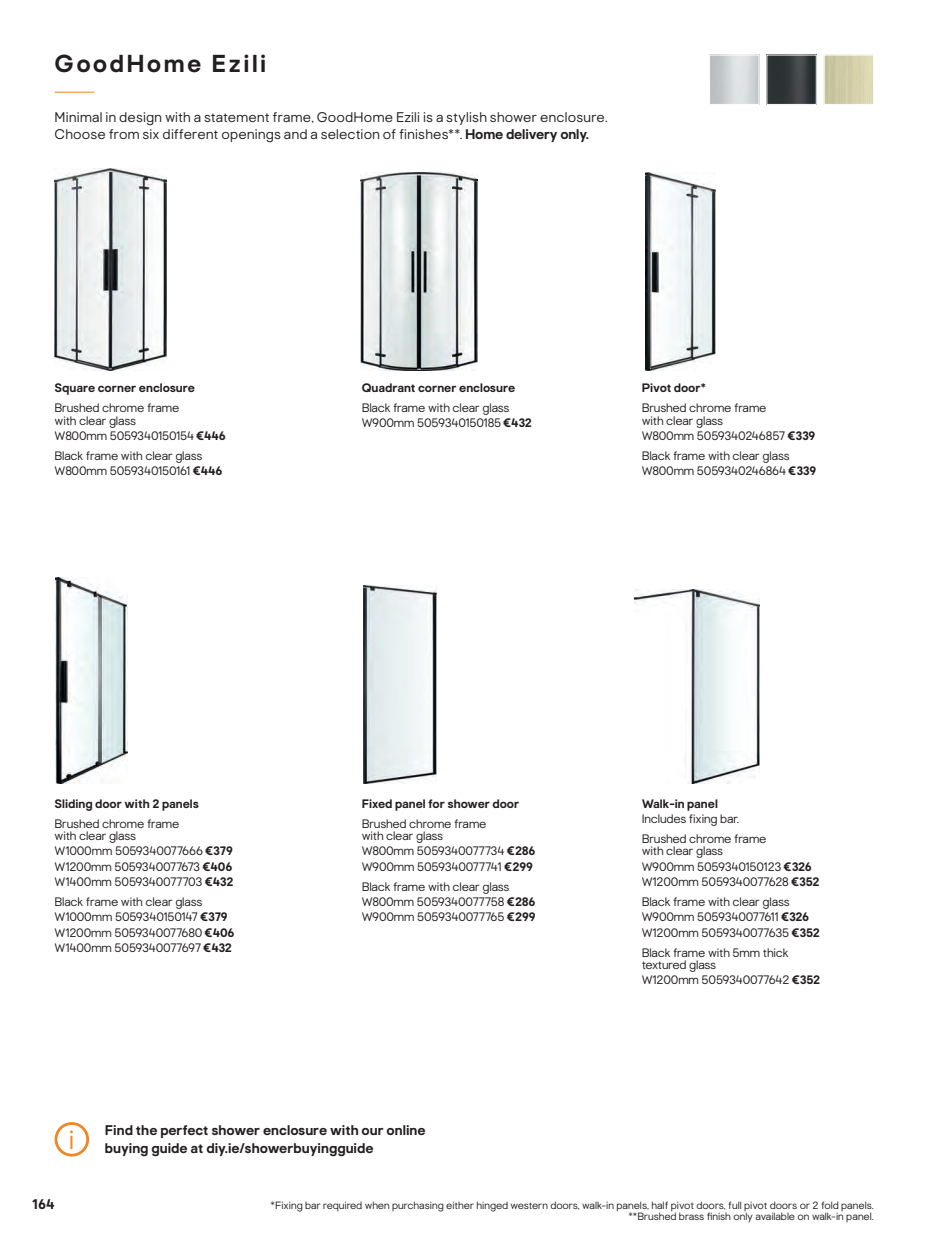
<style>
.page{position:relative;width:948px;height:1241px;background:#fff}
.page>*{position:absolute;margin:0;border:0;box-sizing:border-box;transform-origin:0 0}
.Aug23_-_Product_text_7pt{font:300 26.43px "Good Home";color:#f18624}
.Aug23_-_Text_header_14pt{font:700 24.5px "Good Home";letter-spacing:.1em;color:#231f20}
.Aug23_-_Body_text_8_10pt{font:300 14px/17.5px "Good Home";letter-spacing:.015em;color:#231f20}
.Aug23_-_Ideas_and_Inspiration_8pt{font:700 14px "Good Home";color:#231f20}
.Aug23_-_Product_text_7pt-2{font:300 12.25px/12.2px "Good Home";letter-spacing:-.01em;color:#231f20}
.Aug23_-_Product_name_7pt{font:700 12.25px "Good Home";color:#231f20}
.Aug23_-_Footer_light_6_6_5pt{font:300 10.5px "Good Home";color:#231f20}
.s1{font-weight:700}
</style>
<div class="page">
<img style="left:363px;top:586px;width:73px;height:197px">
<img style="left:645px;top:173px;width:71px;height:197px">
<img style="left:634px;top:589px;width:126px;height:194px">
<img style="left:56px;top:577px;width:71px;height:205px">
<img style="left:55px;top:169px;width:112px;height:201px">
<img style="left:360px;top:173px;width:117px;height:197px">
<div style="left:55px;top:1121px;width:34px;height:35px;border:3px solid #f18624;border-radius:50%"></div>
<hr style="left:55px;top:92px;width:39px;height:1px;background:#ee851e">
<svg style="left:823px;top:54px;width:51px;height:51px;background:#d6d1b0"></svg>
<img style="left:768px;top:57px;width:46px;height:46px">
<div style="left:709px;top:55px;width:50px;height:50px;border:1px solid #fff"></div>
<p class="Aug23_-_Text_header_14pt" style="left:55px;top:49px;width:213px">GoodHome Ezili</p>
<p class="Aug23_-_Body_text_8_10pt" style="left:55px;top:108px;width:554px">Minimal in design with a statement frame, GoodHome Ezili is a stylish shower enclosure.<br>Choose from six different openings and a selection of finishes**. <span class="s1">Home delivery only.</span></p>
<p class="Aug23_-_Product_name_7pt" style="left:55px;top:380px;width:142px">Square corner enclosure</p>
<p class="Aug23_-_Product_text_7pt-2" style="left:55px;top:402px;width:126px">Brushed chrome frame with clear glass</p>
<p class="Aug23_-_Product_text_7pt-2" style="left:55px;top:429px;width:173px">W800mm 5059340150154 <span class="s1">€446</span></p>
<p class="Aug23_-_Product_text_7pt-2" style="left:55px;top:449px;width:149px">Black frame with clear glass</p>
<p class="Aug23_-_Product_text_7pt-2" style="left:55px;top:465px;width:169px">W800mm 5059340150161 <span class="s1">€446</span></p>
<p class="Aug23_-_Product_name_7pt" style="left:361px;top:380px;width:155px">Quadrant corner enclosure</p>
<p class="Aug23_-_Product_text_7pt-2" style="left:361px;top:402px;width:149px">Black frame with clear glass</p>
<p class="Aug23_-_Product_text_7pt-2" style="left:361px;top:417px;width:172px">W900mm 5059340150185 <span class="s1">€432</span></p>
<p class="Aug23_-_Product_name_7pt" style="left:641px;top:380px;width:66px">Pivot door*</p>
<p class="Aug23_-_Product_text_7pt-2" style="left:641px;top:402px;width:126px">Brushed chrome frame with clear glass</p>
<p class="Aug23_-_Product_text_7pt-2" style="left:641px;top:429px;width:175px">W800mm 5059340246857 <span class="s1">€339</span></p>
<p class="Aug23_-_Product_text_7pt-2" style="left:641px;top:449px;width:149px">Black frame with clear glass</p>
<p class="Aug23_-_Product_text_7pt-2" style="left:641px;top:465px;width:176px">W800mm 5059340246864 <span class="s1">€339</span></p>
<p class="Aug23_-_Product_name_7pt" style="left:55px;top:796px;width:146px">Sliding door with 2 panels</p>
<p class="Aug23_-_Product_text_7pt-2" style="left:55px;top:817px;width:126px">Brushed chrome frame with clear glass</p>
<p class="Aug23_-_Product_text_7pt-2" style="left:55px;top:845px;width:180px">W1000mm 5059340077666 <span class="s1">€379</span></p>
<p class="Aug23_-_Product_text_7pt-2" style="left:55px;top:860px;width:179px">W1200mm 5059340077673 <span class="s1">€406</span></p>
<p class="Aug23_-_Product_text_7pt-2" style="left:55px;top:875px;width:180px">W1400mm 5059340077703 <span class="s1">€432</span></p>
<p class="Aug23_-_Product_text_7pt-2" style="left:55px;top:895px;width:149px">Black frame with clear glass</p>
<p class="Aug23_-_Product_text_7pt-2" style="left:55px;top:910px;width:175px">W1000mm 5059340150147 <span class="s1">€379</span></p>
<p class="Aug23_-_Product_text_7pt-2" style="left:55px;top:926px;width:181px">W1200mm 5059340077680 <span class="s1">€406</span></p>
<p class="Aug23_-_Product_text_7pt-2" style="left:55px;top:941px;width:179px">W1400mm 5059340077697 <span class="s1">€432</span></p>
<p class="Aug23_-_Product_name_7pt" style="left:361px;top:796px;width:159px">Fixed panel for shower door</p>
<p class="Aug23_-_Product_text_7pt-2" style="left:361px;top:817px;width:126px">Brushed chrome frame with clear glass</p>
<p class="Aug23_-_Product_text_7pt-2" style="left:361px;top:845px;width:175px">W800mm 5059340077734 <span class="s1">€286</span></p>
<p class="Aug23_-_Product_text_7pt-2" style="left:361px;top:860px;width:173px">W900mm 5059340077741 <span class="s1">€299</span></p>
<p class="Aug23_-_Product_text_7pt-2" style="left:361px;top:880px;width:149px">Black frame with clear glass</p>
<p class="Aug23_-_Product_text_7pt-2" style="left:361px;top:895px;width:175px">W800mm 5059340077758 <span class="s1">€286</span></p>
<p class="Aug23_-_Product_text_7pt-2" style="left:361px;top:910px;width:175px">W900mm 5059340077765 <span class="s1">€299</span></p>
<p class="Aug23_-_Product_text_7pt" style="left:69px;top:1124px;width:7px">i</p>
<p class="Aug23_-_Ideas_and_Inspiration_8pt" style="left:105px;top:1122px;width:322px">Find the perfect shower enclosure with our online</p>
<p class="Aug23_-_Ideas_and_Inspiration_8pt" style="left:105px;top:1139px;width:270px">buying guide at diy.ie/showerbuyingguide</p>
<p class="Aug23_-_Product_name_7pt" style="left:641px;top:796px;width:78px">Walk-in panel</p>
<p class="Aug23_-_Product_text_7pt-2" style="left:641px;top:812px;width:99px">Includes fixing bar.</p>
<p class="Aug23_-_Product_text_7pt-2" style="left:641px;top:832px;width:126px">Brushed chrome frame with clear glass</p>
<p class="Aug23_-_Product_text_7pt-2" style="left:641px;top:860px;width:171px">W900mm 5059340150123 <span class="s1">€326</span></p>
<p class="Aug23_-_Product_text_7pt-2" style="left:641px;top:875px;width:179px">W1200mm 5059340077628 <span class="s1">€352</span></p>
<p class="Aug23_-_Product_text_7pt-2" style="left:641px;top:895px;width:149px">Black frame with clear glass</p>
<p class="Aug23_-_Product_text_7pt-2" style="left:641px;top:910px;width:169px">W900mm 5059340077611 <span class="s1">€326</span></p>
<p class="Aug23_-_Product_text_7pt-2" style="left:641px;top:926px;width:180px">W1200mm 5059340077635 <span class="s1">€352</span></p>
<p class="Aug23_-_Product_text_7pt-2" style="left:641px;top:946px;width:148px">Black frame with 5mm thick textured glass</p>
<p class="Aug23_-_Product_text_7pt-2" style="left:641px;top:973px;width:180px">W1200mm 5059340077642 <span class="s1">€352</span></p>
<p class="Aug23_-_Ideas_and_Inspiration_8pt" style="left:32px;top:1195px;width:24px">164</p>
<p class="Aug23_-_Footer_light_6_6_5pt" style="left:270px;top:1198px;width:604px">*Fixing bar required when purchasing either hinged western doors, walk-in panels, half pivot doors, full pivot doors or 2 fold panels.</p>
<p class="Aug23_-_Footer_light_6_6_5pt" style="left:628px;top:1209px;width:247px">**Brushed brass finish only available on walk-in panel.</p>
</div>
